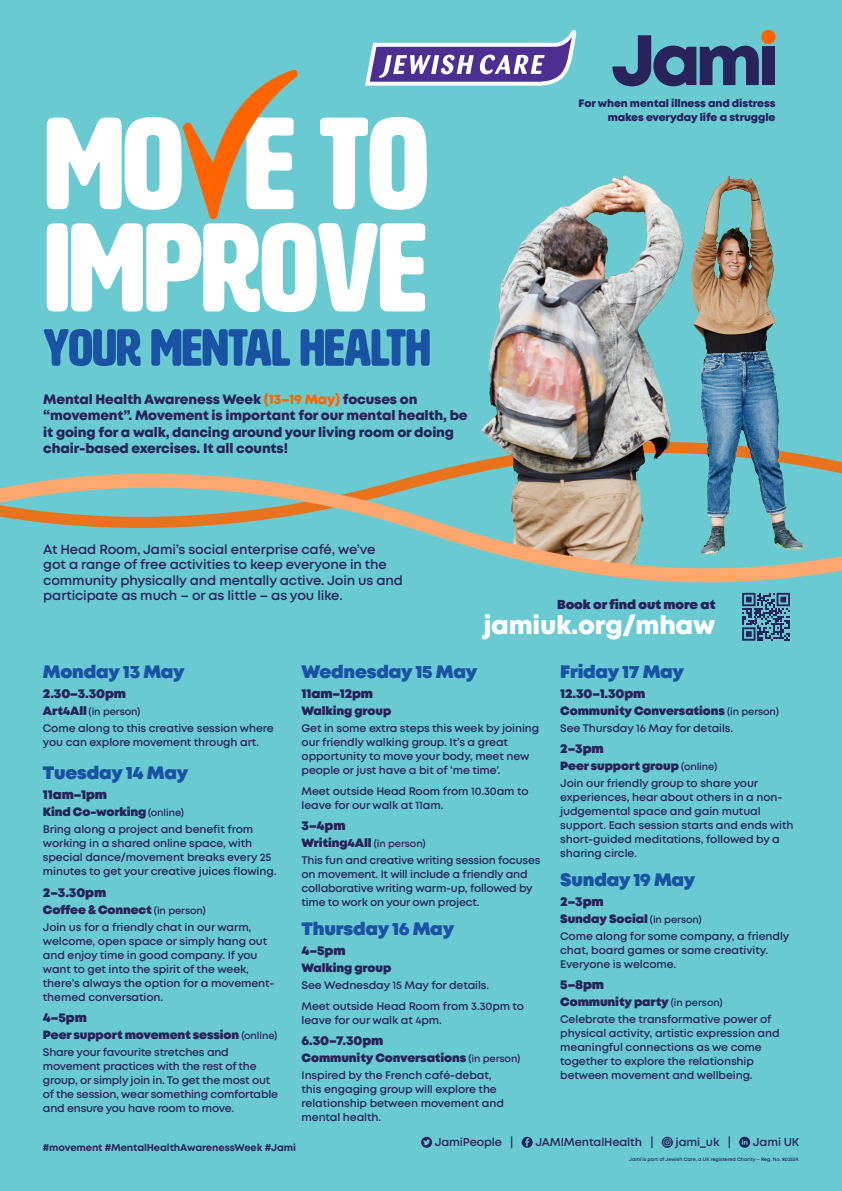
<style>
.page{position:relative;width:842px;height:1191px;background:#69cad1}
.page>*{position:absolute;margin:0;border:0;box-sizing:border-box;transform-origin:0 0}
.t1{font:129.1px "HWT Artz";color:#fff}
.t2{font:124px "HWT Artz";letter-spacing:-.01em;color:#fff}
.t3{font:51.6px "HWT Artz";letter-spacing:-.01em;color:#1a53a4}
.t4{font:800 25.7px "Mont";letter-spacing:-.01em;color:#fff}
.t5{font:900 18px "Mont";letter-spacing:-.01em;color:#1a53a4}
.t6{font:800 13.6px/16.3px "Mont";letter-spacing:-.01em;color:#29235c}
.t7{font:600 13.2px/15.4px "Mont";letter-spacing:-.01em;color:#29235c}
.t8{font:900 13px "Mont";letter-spacing:-.01em;color:#29235c}
.t9{font:900 12px "Mont";letter-spacing:-.01em;color:#29235c}
.t10{font:600 11.4px "Mont";letter-spacing:-.01em;color:#29235c}
.t11{font:600 11px/14px "Mont";letter-spacing:-.01em;color:#29235c}
.t12{font:800 10.8px/14.1px "Mont";letter-spacing:-.01em;color:#252161;text-align:right}
.t13{font:700 10px "Mont";letter-spacing:-.01em;color:#29235c}
.t14{font:600 10px "Mont";letter-spacing:-.01em;color:#29235c}
.t15{font:600 4.9px "Mont";color:#29235c}
.s1{color:#ff6400}
.s2{font-weight:900;font-size:12px}
.s3{font-weight:600;font-size:10px}
.s4{font-size:10px}
</style>
<div class="page">
<svg style="left:421px;top:1136px;width:11px;height:11px"></svg>
<svg style="left:522px;top:1136px;width:11px;height:11px"></svg>
<svg style="left:662px;top:1136px;width:11px;height:11px"></svg>
<svg style="left:739px;top:1136px;width:11px;height:11px"></svg>
<svg style="left:742px;top:1139px;width:5px;height:5px"></svg>
<svg style="left:742px;top:635px;width:48px;height:5px"></svg>
<svg style="left:612px;top:35px;width:147px;height:51px"></svg>
<div style="left:762px;top:47px;width:13px;height:38px;background:#29235c"></div>
<div style="left:761px;top:30px;width:14px;height:14px;background:#ff6400;border-radius:50%"></div>
<svg style="left:365px;top:29px;width:212px;height:57px"></svg>
<img style="left:480px;top:175px;width:200px;height:264px">
<img style="left:680px;top:84px;width:100px;height:355px">
<svg style="left:0;top:439px;width:842px;height:196px"></svg>
<svg style="left:183px;top:69px;width:115px;height:150px"></svg>
<p class="t1" style="left:44px;top:96px;width:386px">MO E TO</p>
<p class="t2" style="left:44px;top:203px;width:384px">IMPROVE</p>
<p class="t3" style="left:43px;top:320px;width:389px">YOUR MENTAL HEALTH</p>
<p class="t6" style="left:43px;top:391px;width:426px">Mental Health Awareness Week <span class="s1">(13–19 May)</span> focuses on “movement”. Movement is important for our mental health, be it going for a walk, dancing around your living room or doing chair-based exercises. It all counts!</p>
<p class="t12" style="left:579px;top:96px;width:198px">For when mental illness and distress makes everyday life a struggle</p>
<p class="t7" style="left:43px;top:542px;width:361px">At Head Room, Jami’s social enterprise café, we’ve<br>got a range of free activities to keep everyone in the community physically and mentally active. Join us and participate as much – or as little – as you like.</p>
<p class="t8" style="left:557px;top:595px;width:160px">Book or find out more at</p>
<p class="t4" style="left:483px;top:608px;width:234px">jamiuk.org/mhaw</p>
<p class="t5" style="left:43px;top:659px;width:143px">Monday 13 May</p>
<p class="t8" style="left:43px;top:685px;width:85px">2.30–3.30pm</p>
<p class="t14" style="left:43px;top:705px;width:99px"><span class="s2">Art4All</span> (in person)</p>
<p class="t11" style="left:43px;top:721px;width:232px">Come along to this creative session where you can explore movement through art.</p>
<p class="t5" style="left:43px;top:761px;width:147px">Tuesday 14 May</p>
<p class="t8" style="left:43px;top:786px;width:66px">11am–1pm</p>
<p class="t9" style="left:43px;top:804px;width:143px">Kind Co-working <span class="s3">(online)</span></p>
<p class="t11" style="left:43px;top:822px;width:235px">Bring along a project and benefit from working in a shared online space, with special dance/movement breaks every 25 minutes to get your creative juices flowing.</p>
<p class="t8" style="left:43px;top:883px;width:65px">2–3.30pm</p>
<p class="t9" style="left:43px;top:901px;width:164px">Coffee &amp; Connect <span class="s3">(in person)</span></p>
<p class="t11" style="left:43px;top:919px;width:233px">Join us for a friendly chat in our warm, welcome, open space or simply hang out and enjoy time in good company. If you want to get into the spirit of the week, there’s always the option for a movement&shy;themed conversation.</p>
<p class="t8" style="left:43px;top:1009px;width:45px">4–5pm</p>
<p class="t9" style="left:43px;top:1027px;width:236px">Peer support movement session <span class="s3">(online)</span></p>
<p class="t11" style="left:43px;top:1045px;width:237px">Share your favourite stretches and movement practices with the rest of the group, or simply join in. To get the most out of the session, wear something comfortable and ensure you have room to move.</p>
<p class="t5" style="left:302px;top:659px;width:177px">Wednesday 15 May</p>
<p class="t8" style="left:302px;top:685px;width:73px">11am–12pm</p>
<p class="t9" style="left:302px;top:703px;width:91px">Walking group</p>
<p class="t11" style="left:302px;top:721px;width:239px">Get in some extra steps this week by joining our friendly walking group. It’s a great opportunity to move your body, meet new people or just have a bit of ‘me time’.</p>
<p class="t11" style="left:302px;top:784px;width:228px">Meet outside Head Room from 10.30am to leave for our walk at 11am.</p>
<p class="t8" style="left:302px;top:817px;width:45px">3–4pm</p>
<p class="t9" style="left:302px;top:835px;width:125px">Writing4All <span class="s3">(in person)</span></p>
<p class="t11" style="left:302px;top:853px;width:240px">This fun and creative writing session focuses on movement. It will include a friendly and collaborative writing warm-up, followed by time to work on your own project.</p>
<p class="t5" style="left:302px;top:916px;width:154px">Thursday 16 May</p>
<p class="t8" style="left:302px;top:941px;width:45px">4–5pm</p>
<p class="t9" style="left:302px;top:960px;width:91px">Walking group</p>
<p class="t11" style="left:302px;top:978px;width:189px">See Wednesday 15 May for details.</p>
<p class="t11" style="left:302px;top:999px;width:224px">Meet outside Head Room from 3.30pm to leave for our walk at 4pm.</p>
<p class="t8" style="left:302px;top:1032px;width:83px">6.30–7.30pm</p>
<p class="t9" style="left:302px;top:1050px;width:220px">Community Conversations <span class="s3">(in person)</span></p>
<p class="t11" style="left:302px;top:1068px;width:204px">Inspired by the French café-debat, this engaging group will explore the relationship between movement and mental health.</p>
<p class="t5" style="left:560px;top:659px;width:125px">Friday 17 May</p>
<p class="t8" style="left:560px;top:685px;width:87px">12.30–1.30pm</p>
<p class="t9" style="left:560px;top:703px;width:220px">Community Conversations <span class="s3">(in person)</span></p>
<p class="t11" style="left:560px;top:721px;width:175px">See Thursday 16 May for details.</p>
<p class="t8" style="left:560px;top:740px;width:45px">2–3pm</p>
<p class="t9" style="left:560px;top:758px;width:158px">Peer support group <span class="s3">(online)</span></p>
<p class="t11" style="left:560px;top:776px;width:235px">Join our friendly group to share your experiences, hear about others in a non&shy;judgemental space and gain mutual support. Each session starts and ends with short-guided meditations, followed by a sharing circle<span class="s4">.</span></p>
<p class="t5" style="left:560px;top:867px;width:137px">Sunday 19 May</p>
<p class="t8" style="left:560px;top:893px;width:45px">2–3pm</p>
<p class="t9" style="left:560px;top:911px;width:143px">Sunday Social <span class="s3">(in person)</span></p>
<p class="t11" style="left:560px;top:929px;width:231px">Come along for some company, a friendly chat, board games or some creativity.<br>Everyone is welcome.</p>
<p class="t8" style="left:560px;top:976px;width:45px">5–8pm</p>
<p class="t9" style="left:560px;top:994px;width:164px">Community party <span class="s3">(in person)</span></p>
<p class="t11" style="left:560px;top:1012px;width:221px">Celebrate the transformative power of physical activity, artistic expression and meaningful connections as we come together to explore the relationship between movement and wellbeing.</p>
<p class="t13" style="left:43px;top:1140px;width:254px">#movement #MentalHealthAwarenessWeek #Jami</p>
<p class="t10" style="left:435px;top:1135px;width:80px">JamiPeople |</p>
<p class="t10" style="left:535px;top:1135px;width:120px">JAMIMentalHealth |</p>
<p class="t10" style="left:676px;top:1135px;width:57px">jami_uk |</p>
<p class="t10" style="left:753px;top:1135px;width:48px">Jami UK</p>
<p class="t15" style="left:629px;top:1155px;width:172px">Jami is part of Jewish Care, a UK registered Charity – Reg. No. 802559.</p>
</div>
